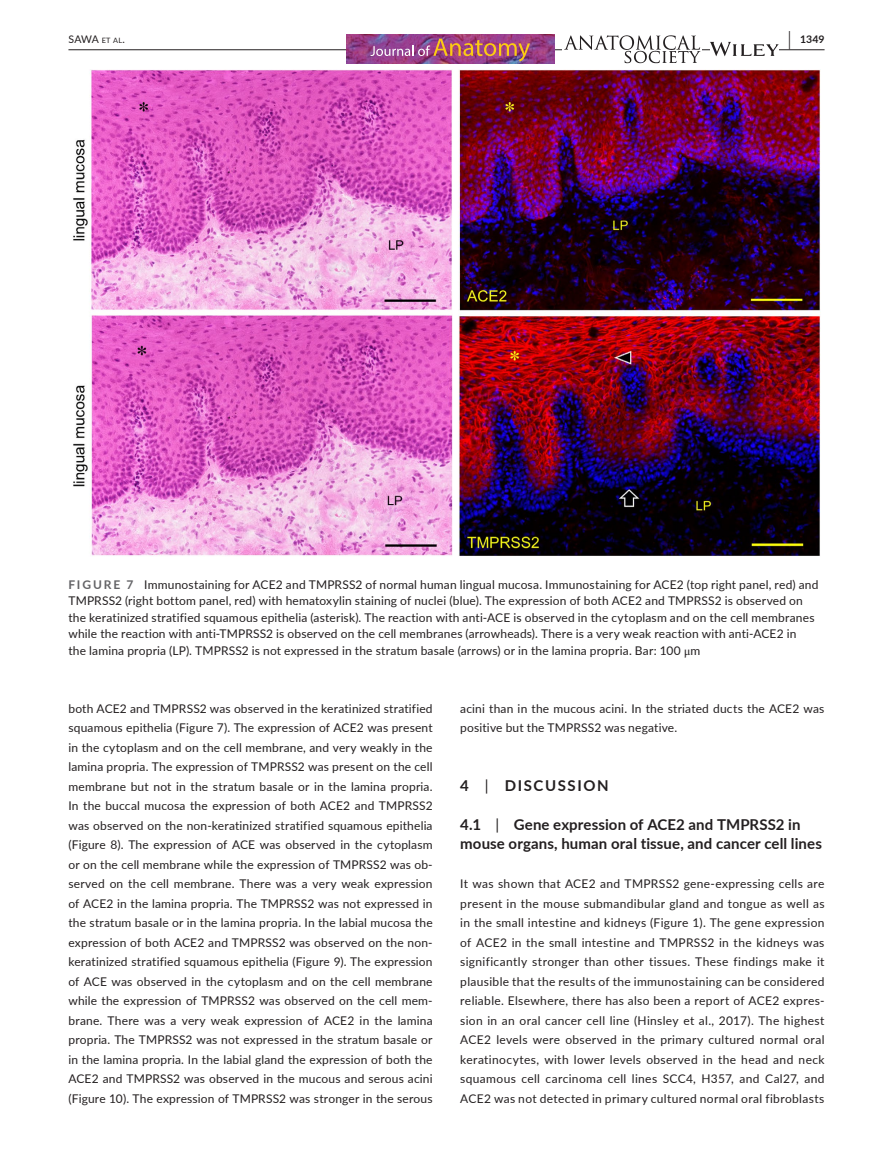
<style>
.page{position:relative;width:893px;height:1174px;background:#fff}
.page>*{position:absolute;margin:0;border:0;box-sizing:border-box;transform-origin:0 0}
.t1{font:700 15px/19.5px "Lato";letter-spacing:.01em;color:#231f20}
.t2{font:700 15px "Lato";letter-spacing:.11em;color:#231f20}
.t3{font:12px/19.5px "Lato";letter-spacing:.015em;color:#231f20;text-align:justify}
.t4{font:10.5px "Lato";color:#231f20}
.t5{font:700 10.5px "Lato";color:#231f20}
.s1{font-size:7.35px}
.s2{font-size:19.5px}
.s3{font-weight:700;color:#636366}
.s4{font-family:"STIX"}
.s5{color:#fff}
.s6{font-weight:400}
</style>
<div class="page">
<hr style="left:68px;top:49px;width:756px;height:1px;background:#231f20">
<img style="left:346px;top:34px;width:209px;height:30px">
<img style="left:370px;top:39px;width:160px;height:22px">
<img style="left:562px;top:35px;width:139px;height:29px">
<svg style="left:710px;top:42px;width:69px;height:14px"></svg>
<img style="left:73px;top:69px;width:748px;height:487px">
<p class="t4" style="left:68px;top:31px;width:58px">SAWA <span class="s1">et al</span>.</p>
<p class="t5" style="left:789px;top:31px;width:37px"><span class="s2">|</span> 1349</p>
<p class="t3" style="left:68px;top:575px;width:752px;line-height:16.5px;text-align:left"><span class="s3">FIGURE 7</span> Immunostaining for ACE2 and TMPRSS2 of normal human lingual mucosa. Immunostaining for ACE2 (top right panel, red) and TMPRSS2 (right bottom panel, red) with hematoxylin staining of nuclei (blue). The expression of both ACE2 and TMPRSS2 is observed on the keratinized stratified squamous epithelia (asterisk). The reaction with anti-ACE is observed in the cytoplasm and on the cell membranes while the reaction with anti-TMPRSS2 is observed on the cell membranes (arrowheads). There is a very weak reaction with anti-ACE2 in<br>the lamina propria (LP). TMPRSS2 is not expressed in the stratum basale (arrows) or in the lamina propria. Bar: 100 <span class="s4">μ</span>m <span class="s5">[Colour figure can be</span></p>
<p class="t3" style="left:68px;top:698px;width:366px">both ACE2 and TMPRSS2 was observed in the keratinized stratified squamous epithelia (Figure 7). The expression of ACE2 was present in the cytoplasm and on the cell membrane, and very weakly in the lamina propria. The expression of TMPRSS2 was present on the cell membrane but not in the stratum basale or in the lamina propria.<br>In the buccal mucosa the expression of both ACE2 and TMPRSS2 was observed on the non-keratinized stratified squamous epithelia (Figure 8). The expression of ACE was observed in the cytoplasm or on the cell membrane while the expression of TMPRSS2 was ob&shy;served on the cell membrane. There was a very weak expression of ACE2 in the lamina propria. The TMPRSS2 was not expressed in the stratum basale or in the lamina propria. In the labial mucosa the expression of both ACE2 and TMPRSS2 was observed on the non&shy;keratinized stratified squamous epithelia (Figure 9). The expression of ACE was observed in the cytoplasm and on the cell membrane while the expression of TMPRSS2 was observed on the cell mem&shy;brane. There was a very weak expression of ACE2 in the lamina propria. The TMPRSS2 was not expressed in the stratum basale or in the lamina propria. In the labial gland the expression of both the ACE2 and TMPRSS2 was observed in the mucous and serous acini (Figure 10). The expression of TMPRSS2 was stronger in the serous</p>
<p class="t3" style="left:460px;top:698px;width:366px">acini than in the mucous acini. In the striated ducts the ACE2 was positive but the TMPRSS2 was negative.</p>
<p class="t2" style="left:460px;top:774px;width:150px">4 <span class="s6">|</span> DISCUSSION</p>
<p class="t1" style="left:460px;top:814px;width:363px">4.1 <span class="s6">|</span> Gene expression of ACE2 and TMPRSS2 in mouse organs, human oral tissue, and cancer cell lines</p>
<p class="t3" style="left:460px;top:873px;width:366px">It was shown that ACE2 and TMPRSS2 gene-expressing cells are present in the mouse submandibular gland and tongue as well as in the small intestine and kidneys (Figure 1). The gene expression of ACE2 in the small intestine and TMPRSS2 in the kidneys was significantly stronger than other tissues. These findings make it plausible that the results of the immunostaining can be considered reliable. Elsewhere, there has also been a report of ACE2 expres&shy;sion in an oral cancer cell line (Hinsley et al., 2017). The highest ACE2 levels were observed in the primary cultured normal oral keratinocytes, with lower levels observed in the head and neck squamous cell carcinoma cell lines SCC4, H357, and Cal27, and ACE2 was not detected in primary cultured normal oral fibroblasts</p>
</div>
